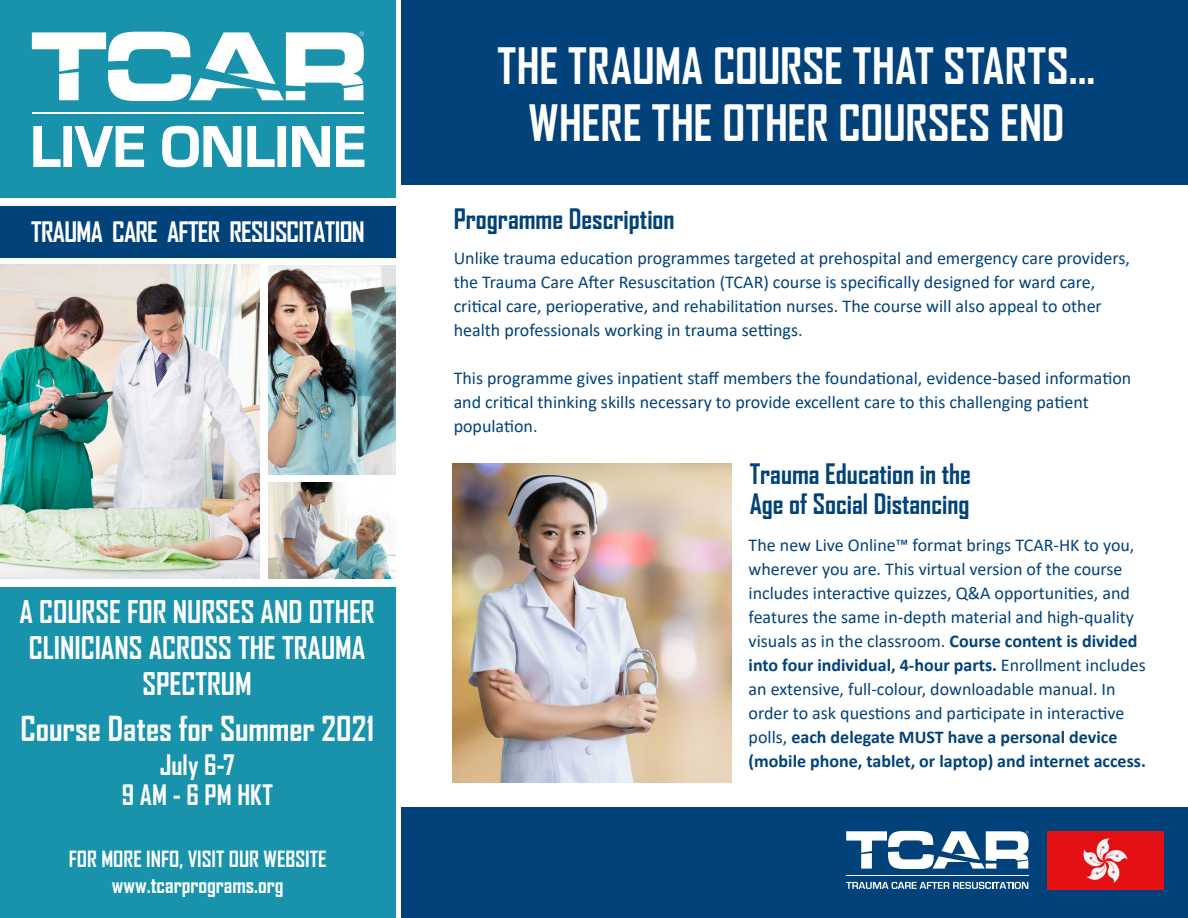
<style>
.page{position:relative;width:1188px;height:918px;background:#fff}
.page>*{position:absolute;margin:0;border:0;box-sizing:border-box;transform-origin:0 0}
.t1{font:700 48px "Agency FB";color:#fff}
.t2{font:700 33px "Agency FB";letter-spacing:-.005em;color:#fff}
.t3{font:700 30px/36px "Agency FB";color:#fff;text-align:center}
.t4{font:700 27px/30px "Agency FB";color:#004279}
.t5{font:700 27px "Agency FB";letter-spacing:-.025em;color:#fff}
.t6{font:700 21.45px "Agency FB";color:#fff}
.t7{font:18px/24px "Calibri";color:#004279}
.s1{font-weight:700}
</style>
<div class="page">
<div style="left:0;top:0;width:396px;height:198px;background:#1992ac"></div>
<div style="left:0;top:206px;width:396px;height:51px;background:#004279"></div>
<div style="left:0;top:588px;width:396px;height:330px;background:#1992ac"></div>
<div style="left:402px;top:0;width:786px;height:185px;background:#004279"></div>
<div style="left:402px;top:808px;width:786px;height:110px;background:#004279"></div>
<img style="left:268px;top:265px;width:128px;height:210px">
<img style="left:268px;top:482px;width:128px;height:97px">
<img style="left:0;top:265px;width:260px;height:314px">
<svg style="left:846px;top:831px;width:183px;height:38px"></svg>
<svg style="left:846px;top:882px;width:182px;height:7px"></svg>
<hr style="left:846px;top:875px;width:182px;height:1px;background:#fff">
<img style="left:1048px;top:832px;width:115px;height:58px">
<img style="left:453px;top:463px;width:278px;height:320px">
<svg style="left:32px;top:32px;width:332px;height:69px"></svg>
<hr style="left:32px;top:112px;width:331px;height:2px;background:#fff">
<svg style="left:33px;top:126px;width:28px;height:41px"></svg>
<div style="left:64px;top:127px;width:8px;height:39px;background:#fff"></div>
<div style="left:63px;top:126px;width:9px;height:41px;border:1px solid #fff"></div>
<svg style="left:74px;top:126px;width:70px;height:41px"></svg>
<svg style="left:162px;top:125px;width:113px;height:43px"></svg>
<div style="left:278px;top:127px;width:8px;height:39px;background:#fff"></div>
<svg style="left:292px;top:126px;width:38px;height:41px"></svg>
<svg style="left:336px;top:126px;width:29px;height:41px"></svg>
<p class="t5" style="left:31px;top:215px;width:335px">TRAUMA CARE AFTER RESUSCITATION</p>
<p class="t3" style="left:19px;top:593px;width:357px">A COURSE FOR NURSES AND OTHER<br>CLINICIANS ACROSS THE TRAUMA<br>SPECTRUM</p>
<p class="t2" style="left:21px;top:708px;width:355px">Course Dates for Summer 2021</p>
<p class="t5" style="left:160px;top:748px;width:77px">July 6-7</p>
<p class="t5" style="left:122px;top:778px;width:153px">9 AM - 6 PM HKT</p>
<p class="t6" style="left:69px;top:846px;width:259px">FOR MORE INFO, VISIT OUR WEBSITE</p>
<p class="t6" style="left:112px;top:872px;width:173px">www.tcarprograms.org</p>
<p class="t1" style="left:498px;top:36px;width:599px">THE TRAUMA COURSE THAT STARTS...</p>
<p class="t1" style="left:529px;top:93px;width:537px">WHERE THE OTHER COURSES END</p>
<p class="t4" style="left:454px;top:203px;width:222px">Programme Description</p>
<p class="t7" style="left:454px;top:245px;width:678px">Unlike trauma education programmes targeted at prehospital and emergency care providers, the Trauma Care After Resuscitation (TCAR) course is specifically designed for ward care, critical care, perioperative, and rehabilitation nurses. The course will also appeal to other health professionals working in trauma settings.</p>
<p class="t7" style="left:454px;top:365px;width:679px">This programme gives inpatient staff members the foundational, evidence-based information and critical thinking skills necessary to provide excellent care to this challenging patient population.</p>
<p class="t4" style="left:750px;top:458px;width:223px">Trauma Education in the<br>Age of Social Distancing</p>
<p class="t7" style="left:749px;top:532px;width:399px">The new Live Online™ format brings TCAR-HK to you, wherever you are. This virtual version of the course includes interactive quizzes, Q&amp;A opportunities, and features the same in-depth material and high-quality visuals as in the classroom. <span class="s1">Course content is divided into four individual, 4-hour parts.</span> Enrollment includes an extensive, full-colour, downloadable manual. In order to ask questions and participate in interactive polls, <span class="s1">each delegate MUST have a personal device (mobile phone, tablet, or laptop) and internet access.</span></p>
</div>
